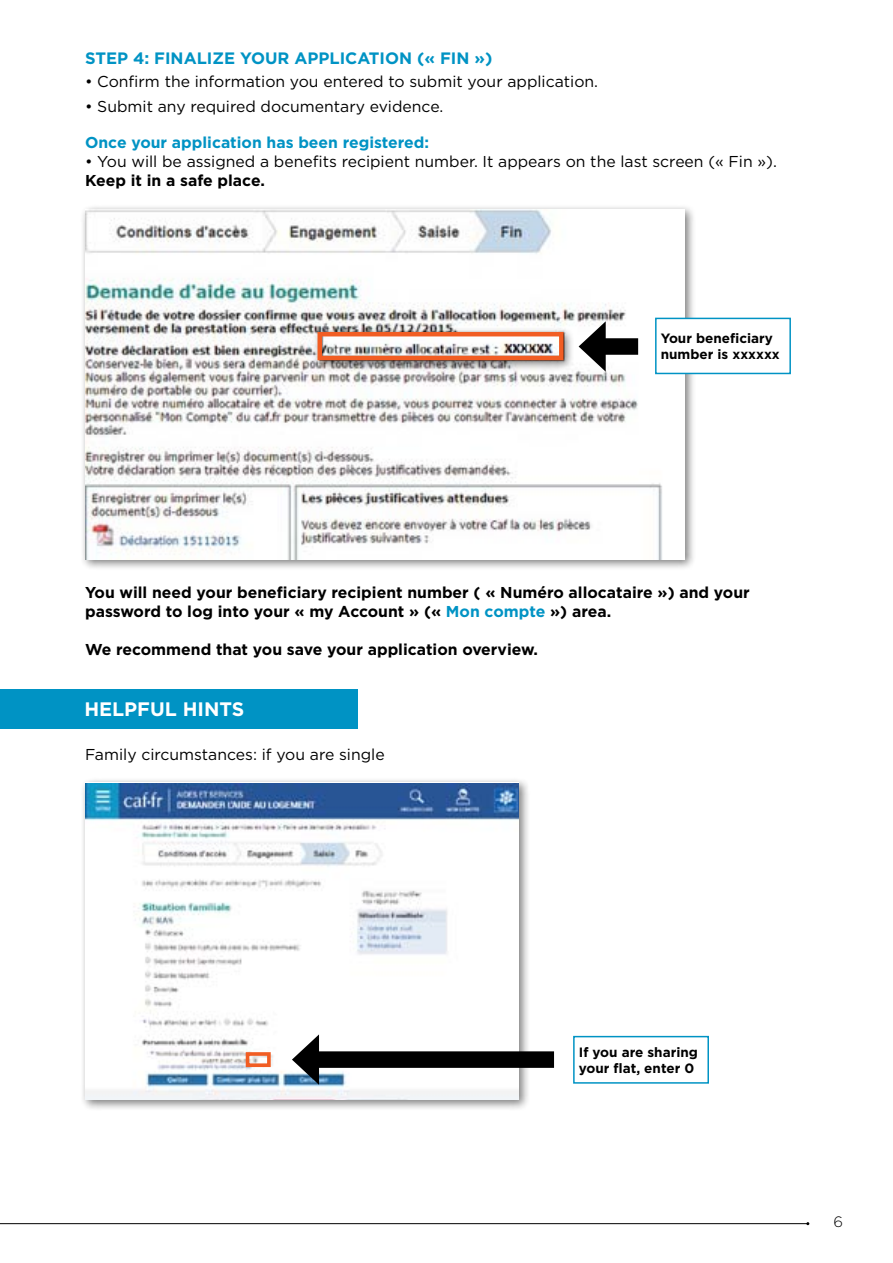
<style>
.page{position:relative;width:893px;height:1263px;background:#fff}
.page>*{position:absolute;margin:0;border:0;box-sizing:border-box;transform-origin:0 0}
.t1{font:700 19.5px "Gotham";color:#fff}
.t2{font:700 16.5px "Gotham";color:#0093c4}
.t3{font:15.75px "Gotham";color:#000}
.t4{font:700 15.75px/18.9px "Gotham";color:#000}
.t5{font:700 15.75px "Gotham";color:#0093c4}
.t6{font:300 15px "Gotham";color:#000}
.t7{font:700 13.5px/16.2px "Gotham";color:#000}
.s1{color:#0093c4}
</style>
<div class="page">
<hr style="left:0;top:1223px;width:808px;height:1px;background:#000">
<div style="left:80px;top:204px;width:615px;height:366px;background:#000;opacity:.5"></div>
<img style="left:85px;top:209px;width:600px;height:351px">
<div style="left:595px;top:338px;width:43px;height:17px;background:#000"></div>
<svg style="left:579px;top:321px;width:27px;height:51px"></svg>
<div style="left:313px;top:327px;width:262px;height:45px;background:#000;opacity:.5"></div>
<img style="left:322px;top:337px;width:237px;height:18px">
<div style="left:317px;top:332px;width:247px;height:28px;border:4px solid #f15d23"></div>
<div style="left:656px;top:318px;width:134px;height:55px;background:#fff"></div>
<div style="left:655px;top:318px;width:136px;height:56px;border:2px solid #0093c4"></div>
<div style="left:0;top:690px;width:357px;height:39px;background:#0093c4"></div>
<div style="left:80px;top:777px;width:450px;height:333px;background:#000;opacity:.5"></div>
<img style="left:85px;top:783px;width:434px;height:316px">
<div style="left:246px;top:1052px;width:25px;height:15px;border:4px solid #f15d23"></div>
<div style="left:573px;top:1036px;width:136px;height:48px;border:2px solid #0093c4"></div>
<div style="left:309px;top:1051px;width:245px;height:17px;background:#000"></div>
<svg style="left:292px;top:1034px;width:27px;height:51px"></svg>
<p class="t2" style="left:85px;top:47px;width:90px">STEP 4: Finali</p>
<p class="t2" style="left:212px;top:47px;width:41px">ze your</p>
<p class="t2" style="left:294px;top:47px;width:12px">application</p>
<p class="t2" style="left:417px;top:47px;width:77px">(« Fin »)</p>
<p class="t3" style="left:85px;top:72px;width:514px">• Confirm the information you entered to submit your application.</p>
<p class="t3" style="left:85px;top:96px;width:360px">• Submit any required documentary evidence.</p>
<p class="t5" style="left:85px;top:132px;width:346px">Once your application has been registered:</p>
<p class="t3" style="left:85px;top:152px;width:693px">• You will be assigned a benefits recipient number. It appears on the last screen (« Fin »).</p>
<p class="t4" style="left:85px;top:171px;width:181px">Keep it in a safe place.</p>
<p class="t7" style="left:661px;top:330px;width:120px">Your beneficiary number is xxxxxx</p>
<p class="t4" style="left:85px;top:583px;width:666px">You will need your beneficiary recipient number ( « Numéro allocataire ») and your password to log into your « my Account » (« <span class="s1">Mon compte</span> ») area.</p>
<p class="t4" style="left:85px;top:640px;width:454px">We recommend that you save your application overview.</p>
<p class="t1" style="left:84px;top:696px;width:162px">HELPFUL HINTS</p>
<p class="t3" style="left:85px;top:744px;width:301px">Family circumstances: if you are single</p>
<p class="t7" style="left:579px;top:1044px;width:121px">If you are sharing your flat, enter 0</p>
<p class="t6" style="left:833px;top:1212px;width:11px">6</p>
</div>
